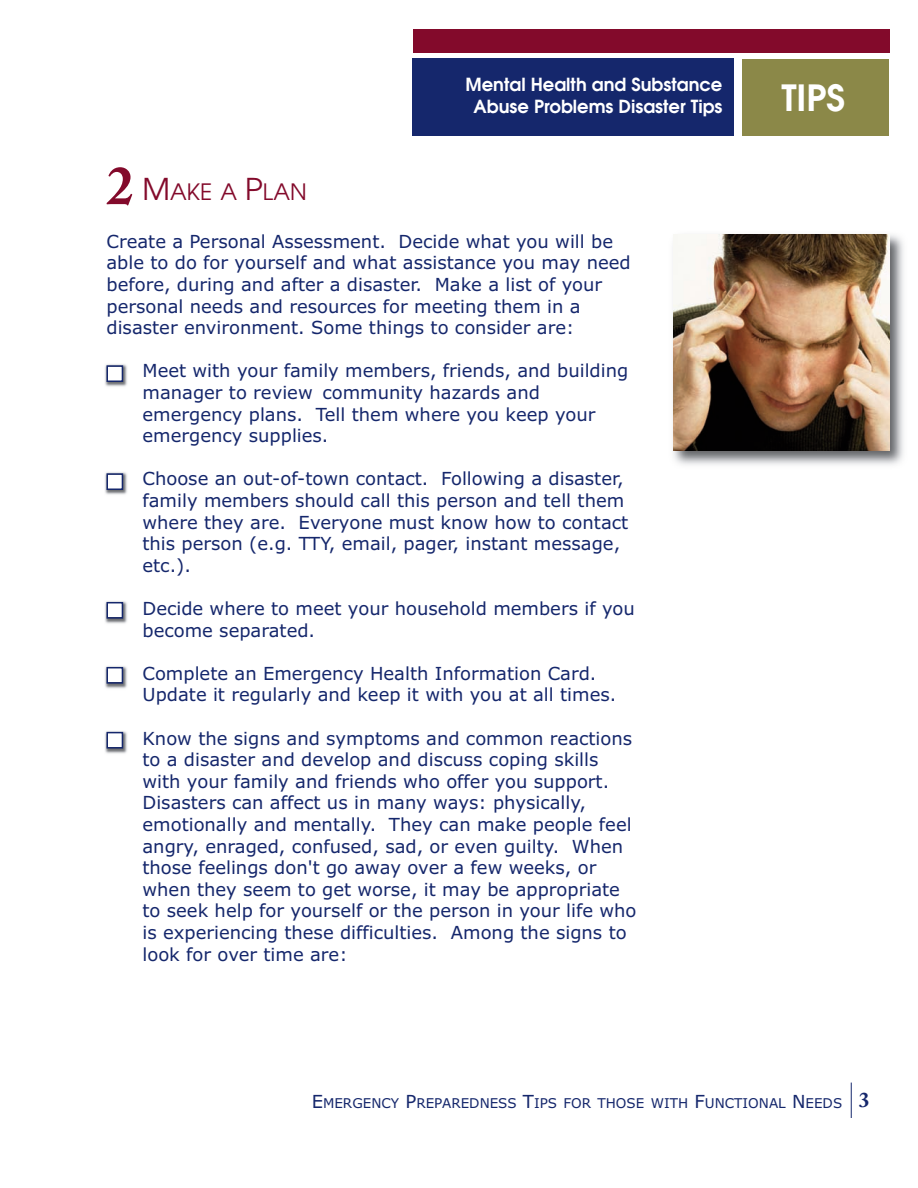
<style>
.page{position:relative;width:918px;height:1188px;background:#fff}
.page>*{position:absolute;margin:0;border:0;box-sizing:border-box;transform-origin:0 0}
.t1{font:700 54px "Adobe Caslon";color:#830a2b}
.t2{font:600 36px "Avant Garde";color:#fff}
.t3{font:22.5px "Avant Garde";color:#830a2b}
.t4{font:18px/21.6px "Verdana";color:#15276c}
.t5{font:600 18px/21.6px "Avant Garde";color:#fff;text-align:center}
.t6{font:13.5px "Verdana";color:#15276c}
.s1{font-size:30px}
.s2{font-size:18px}
.s3{font-family:"Adobe Caslon";font-weight:700;font-size:21px}
</style>
<div class="page">
<hr style="left:851px;top:1083px;width:1px;height:35px;background:#15276c">
<div style="left:413px;top:29px;width:477px;height:24px;background:#830a2b"></div>
<div style="left:413px;top:59px;width:321px;height:77px;background:#15276c"></div>
<div style="left:742px;top:59px;width:147px;height:77px;background:#8b8848"></div>
<img style="left:673px;top:234px;width:231px;height:231px">
<img style="left:674px;top:235px;width:216px;height:216px">
<img style="left:105px;top:364px;width:22px;height:23px">
<div style="left:108px;top:367px;width:14px;height:14px;background:#fff"></div>
<div style="left:106px;top:365px;width:17px;height:17px;border:2px solid #15276c"></div>
<img style="left:105px;top:472px;width:22px;height:23px">
<div style="left:108px;top:475px;width:14px;height:14px;background:#fff"></div>
<div style="left:106px;top:473px;width:17px;height:17px;border:2px solid #15276c"></div>
<img style="left:105px;top:601px;width:22px;height:23px">
<div style="left:108px;top:603px;width:14px;height:14px;background:#fff"></div>
<div style="left:106px;top:602px;width:17px;height:17px;border:2px solid #15276c"></div>
<img style="left:105px;top:666px;width:22px;height:23px">
<div style="left:108px;top:668px;width:14px;height:14px;background:#fff"></div>
<div style="left:106px;top:667px;width:17px;height:17px;border:2px solid #15276c"></div>
<img style="left:105px;top:731px;width:22px;height:23px">
<div style="left:108px;top:733px;width:14px;height:14px;background:#fff"></div>
<div style="left:106px;top:732px;width:17px;height:17px;border:2px solid #15276c"></div>
<p class="t5" style="left:466px;top:74px;width:258px">Mental Health and Substance<br>Abuse Problems Disaster Tips</p>
<h1 class="t1" style="left:106px;top:164px;width:28px">2</h1>
<p class="t3" style="left:142px;top:179px;width:166px"><span class="s1">M</span>AKE A <span class="s1">P</span>LAN</p>
<p class="t4" style="left:106px;top:231px;width:526px">Create a Personal Assessment. Decide what you will be able to do for yourself and what assistance you may need before, during and after a disaster. Make a list of your personal needs and resources for meeting them in a disaster environment. Some things to consider are:</p>
<p class="t4" style="left:142px;top:360px;width:487px">Meet with your family members, friends, and building manager to review community hazards and emergency plans. Tell them where you keep your emergency supplies.</p>
<p class="t4" style="left:142px;top:468px;width:487px">Choose an out-of-town contact. Following a disaster, family members should call this person and tell them where they are. Everyone must know how to contact this person (e.g. TTY, email, pager, instant message, etc.).</p>
<p class="t4" style="left:142px;top:598px;width:494px">Decide where to meet your household members if you become separated.</p>
<p class="t4" style="left:142px;top:663px;width:475px">Complete an Emergency Health Information Card.<br>Update it regularly and keep it with you at all times.</p>
<p class="t4" style="left:142px;top:728px;width:496px">Know the signs and symptoms and common reactions to a disaster and develop and discuss coping skills with your family and friends who offer you support.<br>Disasters can affect us in many ways: physically, emotionally and mentally. They can make people feel angry, enraged, confused, sad, or even guilty. When those feelings don't go away over a few weeks, or when they seem to get worse, it may be appropriate to seek help for yourself or the person in your life who is experiencing these difficulties. Among the signs to look for over time are:</p>
<h2 class="t2" style="left:781px;top:77px;width:65px">TIPS</h2>
<p class="t6" style="left:312px;top:1096px;width:559px"><span class="s2">E</span>MERGENCY <span class="s2">P</span>REPAREDNESS <span class="s2">T</span>IPS FOR THOSE WITH <span class="s2">F</span>UNCTIONAL <span class="s2">N</span>EEDS <span class="s3">3</span></p>
</div>
